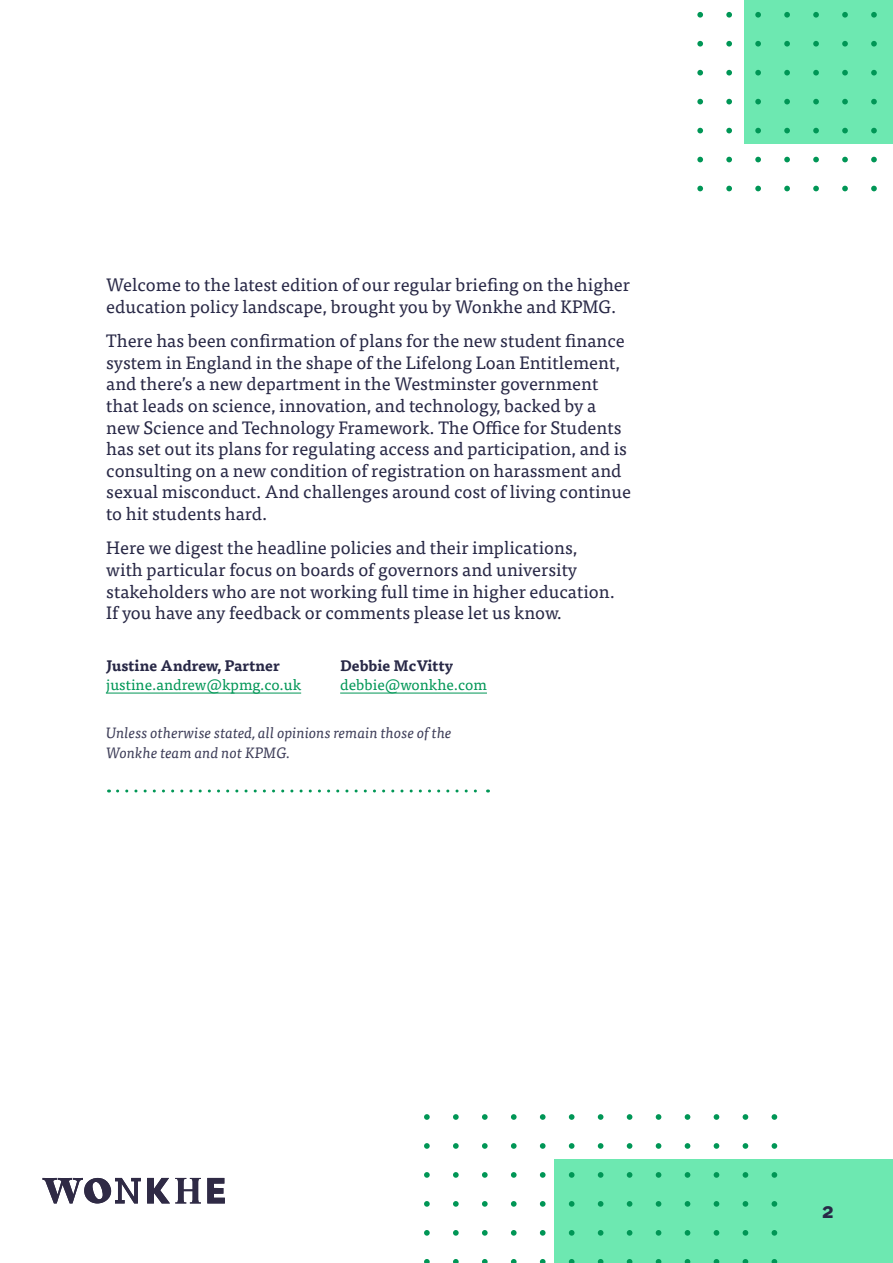
<style>
.page{position:relative;width:893px;height:1263px;background:#fff}
.page>*{position:absolute;margin:0;border:0;box-sizing:border-box;transform-origin:0 0}
.t1{font:18px/21.6px "Tisa Pro";color:#282846}
.t2{font:700 16.5px "Caslons Egyptian";color:#282846}
.t3{font:italic 15px/19.5px "Tisa Pro";color:#3d3d58}
.t4{font:15px "Tisa Pro";color:#009656}
.t5{font:700 15px "Tisa Pro";color:#282846}
</style>
<div class="page">
<div style="left:555px;top:1159px;width:338px;height:104px;background:#6de8b1"></div>
<svg style="left:598px;top:1230px;width:5px;height:6px"></svg>
<svg style="left:598px;top:1201px;width:5px;height:6px"></svg>
<svg style="left:598px;top:1172px;width:5px;height:6px"></svg>
<svg style="left:598px;top:1259px;width:5px;height:4px"></svg>
<svg style="left:598px;top:1143px;width:5px;height:6px"></svg>
<svg style="left:598px;top:1114px;width:5px;height:6px"></svg>
<svg style="left:569px;top:1259px;width:5px;height:4px"></svg>
<svg style="left:569px;top:1230px;width:5px;height:6px"></svg>
<svg style="left:569px;top:1114px;width:5px;height:6px"></svg>
<svg style="left:569px;top:1143px;width:5px;height:6px"></svg>
<svg style="left:569px;top:1201px;width:5px;height:6px"></svg>
<svg style="left:569px;top:1172px;width:5px;height:6px"></svg>
<svg style="left:656px;top:1172px;width:5px;height:6px"></svg>
<svg style="left:656px;top:1143px;width:5px;height:6px"></svg>
<svg style="left:656px;top:1114px;width:5px;height:6px"></svg>
<svg style="left:685px;top:1143px;width:5px;height:6px"></svg>
<svg style="left:685px;top:1172px;width:5px;height:6px"></svg>
<svg style="left:685px;top:1114px;width:5px;height:6px"></svg>
<svg style="left:685px;top:1201px;width:5px;height:6px"></svg>
<svg style="left:685px;top:1230px;width:5px;height:6px"></svg>
<svg style="left:656px;top:1201px;width:5px;height:6px"></svg>
<svg style="left:627px;top:1143px;width:5px;height:6px"></svg>
<svg style="left:627px;top:1172px;width:5px;height:6px"></svg>
<svg style="left:627px;top:1230px;width:5px;height:6px"></svg>
<svg style="left:627px;top:1201px;width:5px;height:6px"></svg>
<svg style="left:627px;top:1114px;width:5px;height:6px"></svg>
<svg style="left:627px;top:1259px;width:5px;height:4px"></svg>
<svg style="left:656px;top:1259px;width:5px;height:4px"></svg>
<svg style="left:656px;top:1230px;width:5px;height:6px"></svg>
<svg style="left:453px;top:1230px;width:6px;height:6px"></svg>
<svg style="left:453px;top:1172px;width:6px;height:6px"></svg>
<svg style="left:453px;top:1201px;width:6px;height:6px"></svg>
<svg style="left:453px;top:1114px;width:6px;height:6px"></svg>
<svg style="left:453px;top:1143px;width:6px;height:6px"></svg>
<svg style="left:453px;top:1259px;width:6px;height:4px"></svg>
<svg style="left:540px;top:1114px;width:6px;height:6px"></svg>
<svg style="left:424px;top:1259px;width:6px;height:4px"></svg>
<svg style="left:424px;top:1114px;width:6px;height:6px"></svg>
<svg style="left:424px;top:1143px;width:6px;height:6px"></svg>
<svg style="left:424px;top:1172px;width:6px;height:6px"></svg>
<svg style="left:424px;top:1230px;width:6px;height:6px"></svg>
<svg style="left:424px;top:1201px;width:6px;height:6px"></svg>
<svg style="left:511px;top:1201px;width:6px;height:6px"></svg>
<svg style="left:511px;top:1114px;width:6px;height:6px"></svg>
<svg style="left:511px;top:1172px;width:6px;height:6px"></svg>
<svg style="left:511px;top:1143px;width:6px;height:6px"></svg>
<svg style="left:540px;top:1201px;width:6px;height:6px"></svg>
<svg style="left:540px;top:1172px;width:6px;height:6px"></svg>
<svg style="left:540px;top:1143px;width:6px;height:6px"></svg>
<svg style="left:540px;top:1230px;width:6px;height:6px"></svg>
<svg style="left:540px;top:1259px;width:6px;height:4px"></svg>
<svg style="left:482px;top:1172px;width:6px;height:6px"></svg>
<svg style="left:482px;top:1143px;width:6px;height:6px"></svg>
<svg style="left:482px;top:1114px;width:6px;height:6px"></svg>
<svg style="left:482px;top:1259px;width:6px;height:4px"></svg>
<svg style="left:482px;top:1201px;width:6px;height:6px"></svg>
<svg style="left:482px;top:1230px;width:6px;height:6px"></svg>
<svg style="left:511px;top:1259px;width:6px;height:4px"></svg>
<svg style="left:511px;top:1230px;width:6px;height:6px"></svg>
<svg style="left:685px;top:1259px;width:5px;height:4px"></svg>
<svg style="left:714px;top:1143px;width:5px;height:6px"></svg>
<svg style="left:714px;top:1172px;width:5px;height:6px"></svg>
<svg style="left:714px;top:1114px;width:5px;height:6px"></svg>
<svg style="left:714px;top:1201px;width:5px;height:6px"></svg>
<svg style="left:714px;top:1259px;width:5px;height:4px"></svg>
<svg style="left:743px;top:1114px;width:5px;height:6px"></svg>
<svg style="left:743px;top:1143px;width:5px;height:6px"></svg>
<svg style="left:743px;top:1172px;width:5px;height:6px"></svg>
<svg style="left:743px;top:1201px;width:5px;height:6px"></svg>
<svg style="left:743px;top:1230px;width:5px;height:6px"></svg>
<svg style="left:743px;top:1259px;width:5px;height:4px"></svg>
<svg style="left:714px;top:1230px;width:5px;height:6px"></svg>
<svg style="left:772px;top:1114px;width:5px;height:6px"></svg>
<svg style="left:772px;top:1143px;width:5px;height:6px"></svg>
<svg style="left:772px;top:1172px;width:5px;height:6px"></svg>
<svg style="left:772px;top:1230px;width:5px;height:6px"></svg>
<svg style="left:772px;top:1259px;width:5px;height:4px"></svg>
<svg style="left:772px;top:1201px;width:5px;height:6px"></svg>
<svg style="left:118px;top:789px;width:370px;height:3px"></svg>
<hr style="left:106px;top:693px;width:195px;height:1px;background:#009656">
<hr style="left:340px;top:693px;width:147px;height:1px;background:#009656">
<div style="left:744px;top:0;width:149px;height:143px;background:#6de8b1"></div>
<svg style="left:871px;top:41px;width:6px;height:6px"></svg>
<svg style="left:871px;top:70px;width:6px;height:6px"></svg>
<svg style="left:871px;top:12px;width:6px;height:6px"></svg>
<svg style="left:842px;top:70px;width:6px;height:6px"></svg>
<svg style="left:842px;top:41px;width:6px;height:6px"></svg>
<svg style="left:842px;top:12px;width:6px;height:6px"></svg>
<svg style="left:842px;top:157px;width:6px;height:5px"></svg>
<svg style="left:842px;top:128px;width:6px;height:5px"></svg>
<svg style="left:842px;top:99px;width:6px;height:5px"></svg>
<svg style="left:871px;top:128px;width:6px;height:5px"></svg>
<svg style="left:871px;top:157px;width:6px;height:5px"></svg>
<svg style="left:871px;top:99px;width:6px;height:5px"></svg>
<svg style="left:755px;top:41px;width:6px;height:6px"></svg>
<svg style="left:755px;top:12px;width:6px;height:6px"></svg>
<svg style="left:726px;top:12px;width:6px;height:6px"></svg>
<svg style="left:726px;top:70px;width:6px;height:6px"></svg>
<svg style="left:726px;top:41px;width:6px;height:6px"></svg>
<svg style="left:755px;top:70px;width:6px;height:6px"></svg>
<svg style="left:726px;top:99px;width:6px;height:5px"></svg>
<svg style="left:755px;top:99px;width:6px;height:5px"></svg>
<svg style="left:755px;top:157px;width:6px;height:5px"></svg>
<svg style="left:755px;top:128px;width:6px;height:5px"></svg>
<svg style="left:726px;top:128px;width:6px;height:5px"></svg>
<svg style="left:697px;top:41px;width:6px;height:6px"></svg>
<svg style="left:697px;top:12px;width:6px;height:6px"></svg>
<svg style="left:697px;top:99px;width:6px;height:5px"></svg>
<svg style="left:697px;top:128px;width:6px;height:5px"></svg>
<svg style="left:697px;top:70px;width:6px;height:6px"></svg>
<svg style="left:726px;top:157px;width:6px;height:5px"></svg>
<svg style="left:697px;top:157px;width:6px;height:5px"></svg>
<svg style="left:813px;top:99px;width:6px;height:5px"></svg>
<svg style="left:813px;top:157px;width:6px;height:5px"></svg>
<svg style="left:813px;top:70px;width:6px;height:6px"></svg>
<svg style="left:813px;top:41px;width:6px;height:6px"></svg>
<svg style="left:813px;top:128px;width:6px;height:5px"></svg>
<svg style="left:813px;top:12px;width:6px;height:6px"></svg>
<svg style="left:784px;top:157px;width:6px;height:5px"></svg>
<svg style="left:784px;top:128px;width:6px;height:5px"></svg>
<svg style="left:784px;top:12px;width:6px;height:6px"></svg>
<svg style="left:784px;top:41px;width:6px;height:6px"></svg>
<svg style="left:784px;top:99px;width:6px;height:5px"></svg>
<svg style="left:784px;top:70px;width:6px;height:6px"></svg>
<svg style="left:813px;top:186px;width:6px;height:5px"></svg>
<svg style="left:871px;top:186px;width:6px;height:5px"></svg>
<svg style="left:842px;top:186px;width:6px;height:5px"></svg>
<svg style="left:697px;top:186px;width:6px;height:5px"></svg>
<svg style="left:784px;top:186px;width:6px;height:5px"></svg>
<svg style="left:726px;top:186px;width:6px;height:5px"></svg>
<svg style="left:755px;top:186px;width:6px;height:5px"></svg>
<svg style="left:43px;top:1178px;width:182px;height:25px"></svg>
<p class="t1" style="left:106px;top:273px;width:525px">Welcome to the latest edition of our regular briefng on the higher education policy landscape, brought you by Wonkhe and KPMG.</p>
<p class="t1" style="left:106px;top:329px;width:526px">There has been confrmation of plans for the new student fnance system in England in the shape of the Lifelong Loan Entitlement, and there’s a new department in the Westminster government that leads on science, innovation, and technology, backed by a new Science and Technology Framework. The Ofce for Students has set out its plans for regulating access and participation, and is consulting on a new condition of registration on harassment and sexual misconduct. And challenges around cost of living continue to hit students hard.</p>
<p class="t1" style="left:106px;top:536px;width:510px">Here we digest the headline policies and their implications, with particular focus on boards of governors and university stakeholders who are not working full time in higher education.<br>If you have any feedback or comments please let us know.</p>
<p class="t5" style="left:106px;top:653px;width:175px">Justine Andrew, Partner</p>
<p class="t4" style="left:106px;top:674px;width:196px">justine.andrew@kpmg.co.uk</p>
<p class="t5" style="left:340px;top:653px;width:114px">Debbie McVitty</p>
<p class="t4" style="left:340px;top:674px;width:148px">debbie@wonkhe.com</p>
<p class="t3" style="left:106px;top:722px;width:347px">Unless otherwise stated, all opinions remain those of the<br>Wonkhe team and not KPMG.</p>
<p class="t2" style="left:822px;top:1201px;width:13px">2</p>
</div>
